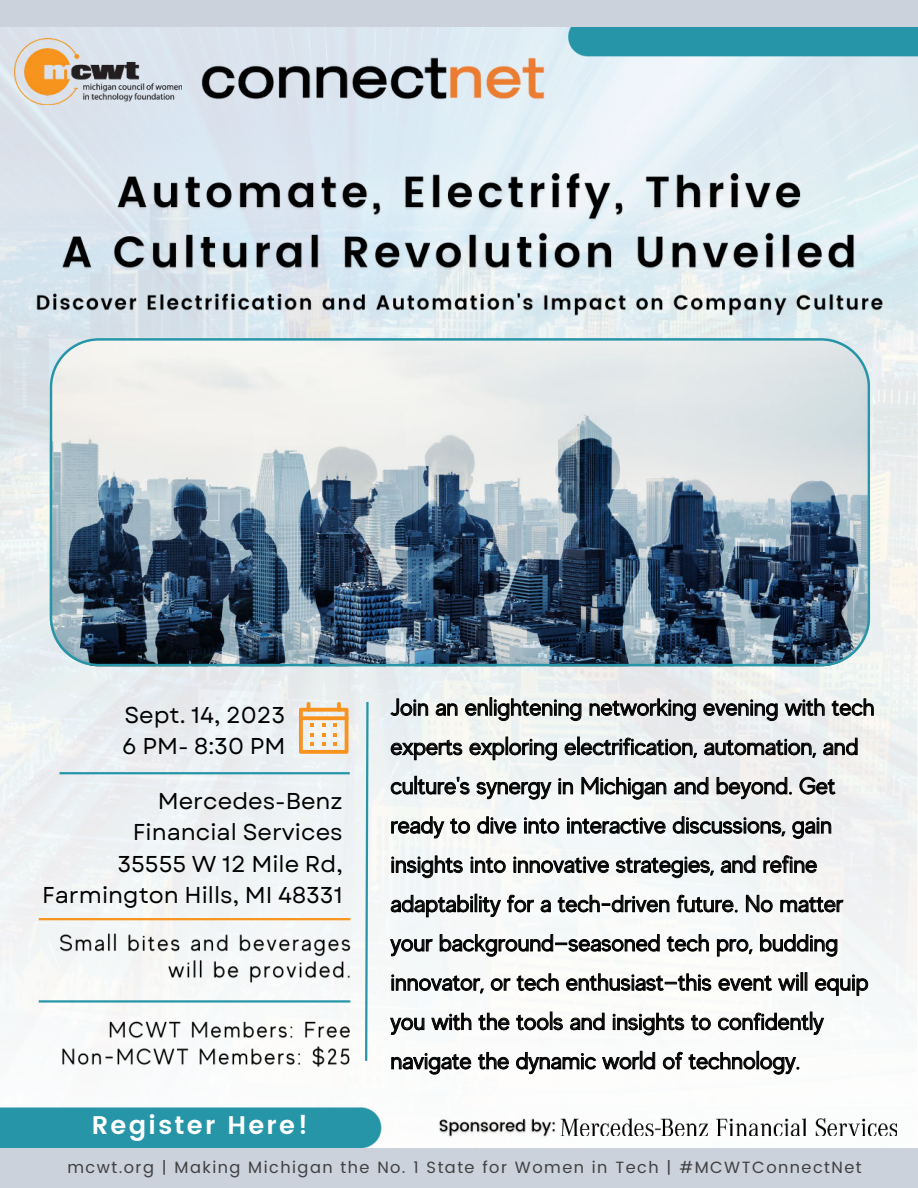
<style>
.page{position:relative;width:918px;height:1188px;background:#fff}
.page>*{position:absolute;margin:0;border:0;box-sizing:border-box;transform-origin:0 0}
.t1{font:600 25.5px "Poppins";letter-spacing:.09em;color:#fff}
.t2{font:23.4px/39.3px "MADE Evolve Sans";color:#000}
.t3{font:22.95px/31.3px "Garet";color:#010101}
.t4{font:16.35px "Poppins";letter-spacing:.09em;color:#414042}
</style>
<div class="page">
<img style="left:0;top:26px;width:918px;height:103px">
<div style="left:0;top:129px;width:918px;height:1059px;background:linear-gradient(to bottom,#dae6eb,#fdfcf9)"></div>
<img style="left:550px;top:26px;width:368px;height:35px">
<img style="left:198px;top:45px;width:355px;height:70px">
<img style="left:0;top:1096px;width:391px;height:52px">
<div style="left:0;top:1148px;width:918px;height:40px;background:#cbd2db"></div>
<div style="left:0;top:0;width:918px;height:26px;background:#cbd2db"></div>
<svg style="left:50px;top:338px;width:820px;height:328px;background:#90a0ac"></svg>
<img style="left:15px;top:38px;width:166px;height:67px">
<hr style="left:60px;top:772px;width:290px;height:2px;background:#2595a7">
<svg style="left:299px;top:702px;width:49px;height:52px"></svg>
<hr style="left:39px;top:918px;width:311px;height:2px;background:#f7931e">
<svg style="left:364px;top:700px;width:6px;height:363px"></svg>
<hr style="left:39px;top:1000px;width:311px;height:3px;background:#2595a7">
<img style="left:561px;top:1119px;width:335px;height:17px">
<svg style="left:391px;top:697px;width:483px;height:24px"></svg>
<svg style="left:391px;top:737px;width:466px;height:23px"></svg>
<svg style="left:391px;top:776px;width:444px;height:23px"></svg>
<svg style="left:391px;top:816px;width:440px;height:23px"></svg>
<svg style="left:391px;top:856px;width:426px;height:22px"></svg>
<svg style="left:391px;top:894px;width:347px;height:23px"></svg>
<svg style="left:746px;top:895px;width:97px;height:17px"></svg>
<svg style="left:390px;top:934px;width:447px;height:23px"></svg>
<svg style="left:391px;top:972px;width:477px;height:24px"></svg>
<svg style="left:390px;top:1012px;width:434px;height:23px"></svg>
<svg style="left:392px;top:1051px;width:407px;height:23px"></svg>
<img style="left:58px;top:158px;width:806px;height:129px">
<img style="left:58px;top:1017px;width:299px;height:58px">
<img style="left:57px;top:929px;width:300px;height:59px">
<img style="left:435px;top:1110px;width:125px;height:37px">
<img style="left:33px;top:287px;width:854px;height:38px">
<p class="t3" style="left:122px;top:700px;width:165px">Sept. 14, 2023<br>6 PM- 8:30 PM</p>
<p class="t3" style="left:42px;top:786px;width:302px;text-align:right">Mercedes-Benz<br>Financial Services<br>35555 W 12 Mile Rd,<br>Farmington Hills, MI 48331</p>
<p class="t2" style="left:391px;top:687px;width:485px">Join an enlightening networking evening with tech experts exploring electrification, automation, and culture's synergy in Michigan and beyond. Get ready to dive into interactive discussions, gain insights into innovative strategies, and refine adaptability for a tech-driven future. No matter your background—seasoned tech pro, budding innovator, or tech enthusiast—this event will equip you with the tools and insights to confidently navigate the dynamic world of technology.</p>
<p class="t1" style="left:92px;top:1106px;width:218px">Register Here!</p>
<p class="t4" style="left:67px;top:1155px;width:796px">mcwt.org | Making Michigan the No. 1 State for Women in Tech | #MCWTConnectNet</p>
</div>
